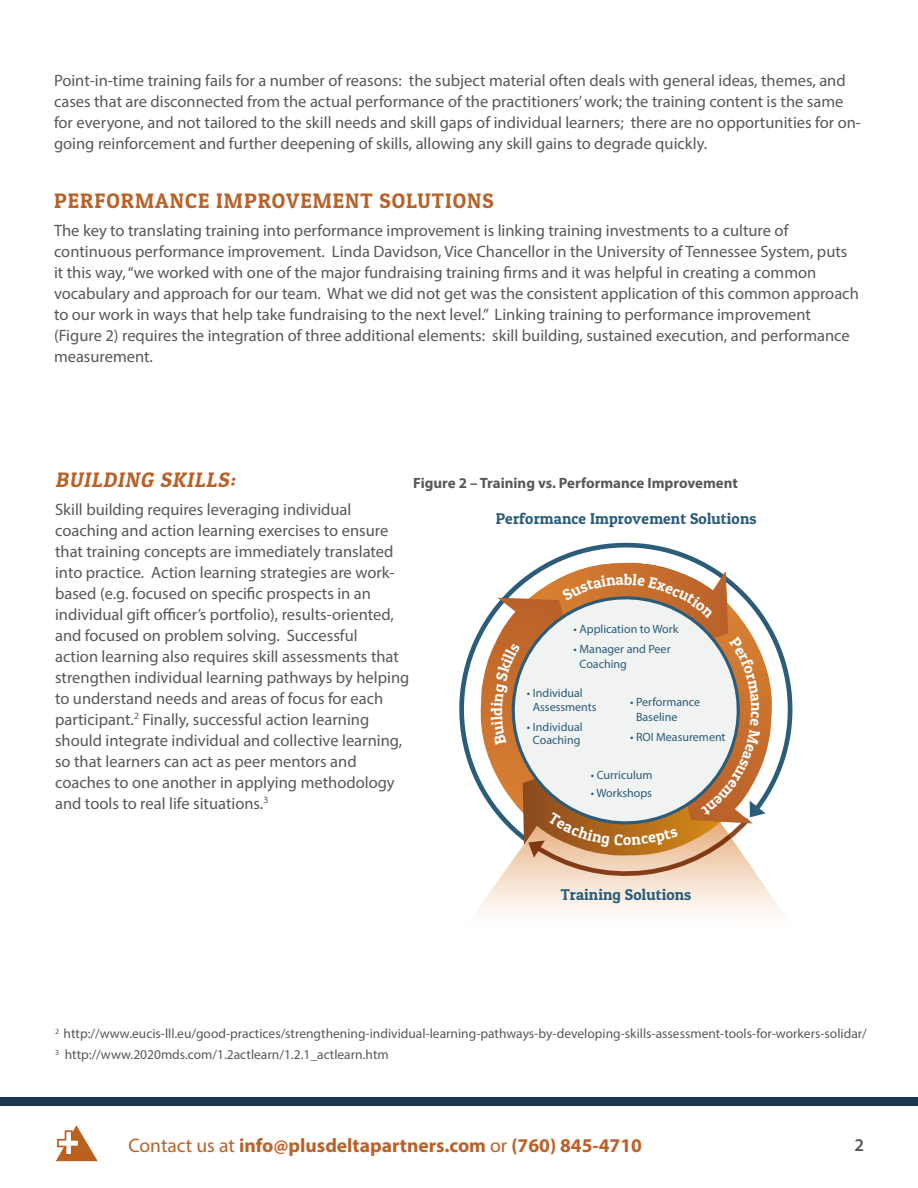
<style>
.page{position:relative;width:918px;height:1188px;background:#fff}
.page>*{position:absolute;margin:0;border:0;box-sizing:border-box;transform-origin:0 0}
.headers{font:21px "Patua One";letter-spacing:.05em;color:#ba6128}
.headers-2{font:italic 21px "Patua One";color:#ba6128}
.t1{font:700 19.5px "Myriad Pro";color:#ba6128}
.t2{font:600 18px "Myriad Pro";color:#57585a}
.main_text{font:16.5px/21px "Myriad Pro";color:#57585a}
.t3{font:15.6px "Patua One";letter-spacing:.01em;color:#2b5c7a}
.t4{font:15.6px "Patua One";color:#fff}
.main_text-2{font:700 14.85px "Myriad Pro";color:#57585a}
.main_text-3{font:13.5px "Myriad Pro";color:#57585a}
.main_text-4{font:12px/14.4px "Myriad Pro";color:#295b79}
.s1{font-weight:400}
</style>
<div class="page">
<div style="left:0;top:1097px;width:918px;height:9px;background:#1a364f"></div>
<svg style="left:56px;top:1125px;width:42px;height:36px"></svg>
<svg style="left:459px;top:542px;width:334px;height:238px"></svg>
<svg style="left:474px;top:883px;width:310px;height:32px"></svg>
<svg style="left:475px;top:563px;width:304px;height:320px"></svg>
<p class="main_text" style="left:54px;top:69px;width:809px">Point-in-time training fails for a number of reasons: the subject material often deals with general ideas, themes, and cases that are disconnected from the actual performance of the practitioners’ work; the training content is the same for everyone, and not tailored to the skill needs and skill gaps of individual learners; there are no opportunities for on&shy;going reinforcement and further deepening of skills, allowing any skill gains to degrade quickly.</p>
<p class="headers" style="left:54px;top:188px;width:441px">PERFORMANCE IMPROVEMENT SOLUTIONS</p>
<p class="main_text" style="left:54px;top:220px;width:806px">The key to translating training into performance improvement is linking training investments to a culture of continuous performance improvement. Linda Davidson, Vice Chancellor in the University of Tennessee System, puts it this way, “we worked with one of the major fundraising training firms and it was helpful in creating a common vocabulary and approach for our team. What we did not get was the consistent application of this common approach to our work in ways that help take fundraising to the next level.” Linking training to performance improvement (Figure 2) requires the integration of three additional elements: skill building, sustained execution, and performance measurement.</p>
<p class="headers-2" style="left:55px;top:467px;width:186px">BUILDING SKILLS:</p>
<p class="main_text" style="left:55px;top:498px;width:356px">Skill building requires leveraging individual coaching and action learning exercises to ensure that training concepts are immediately translated into practice. Action learning strategies are work&shy;based (e.g. focused on specific prospects in an individual gift officer’s portfolio), results-oriented, and focused on problem solving. Successful<br>action learning also requires skill assessments that strengthen individual learning pathways by helping to understand needs and areas of focus for each participant.<sup>2</sup> Finally, successful action learning should integrate individual and collective learning, so that learners can act as peer mentors and coaches to one another in applying methodology and tools to real life situations.<sup>3</sup></p>
<p class="main_text-2" style="left:413px;top:474px;width:326px">Figure 2 – Training vs. Performance Improvement</p>
<p class="t3" style="left:496px;top:509px;width:262px">Performance Improvement Solutions</p>
<p class="main_text-4" style="left:574px;top:622px;width:106px">• Application to Work</p>
<p class="main_text-4" style="left:580px;top:642px;width:93px;text-indent:-6px">• Manager and Peer<br>Coaching</p>
<p class="main_text-4" style="left:636px;top:695px;width:66px;text-indent:-6px">• Performance<br>Baseline</p>
<p class="main_text-4" style="left:630px;top:729px;width:97px">• ROI Measurement</p>
<p class="main_text-4" style="left:533px;top:686px;width:65px;text-indent:-6px">• Individual<br>Assessments</p>
<p class="main_text-4" style="left:527px;top:721px;width:57px;line-height:12.6px;text-align:center">• Individual<br>Coaching</p>
<p class="main_text-4" style="left:591px;top:767px;width:63px">• Curriculum</p>
<p class="main_text-4" style="left:591px;top:785px;width:63px">• Workshops</p>
<p class="t4" style="left:487px;top:716px;width:10px;rotate:-90deg">d</p>
<p class="t3" style="left:561px;top:885px;width:132px">Training Solutions</p>
<p class="main_text-3" style="left:55px;top:1025px;width:813px"><sup>2</sup> http://www.eucis-lll.eu/good-practices/strengthening-individual-learning-pathways-by-developing-skills-assessment-tools-for-workers-solidar/</p>
<p class="main_text-3" style="left:55px;top:1046px;width:335px"><sup>3</sup> http://www.2020mds.com/1.2actlearn/1.2.1_actlearn.htm</p>
<p class="t1" style="left:129px;top:1133px;width:515px"><span class="s1">Contact us at</span> info@plusdeltapartners.com <span class="s1">or</span> (760) 845-4710</p>
<p class="t2" style="left:854px;top:1134px;width:11px">2</p>
</div>
